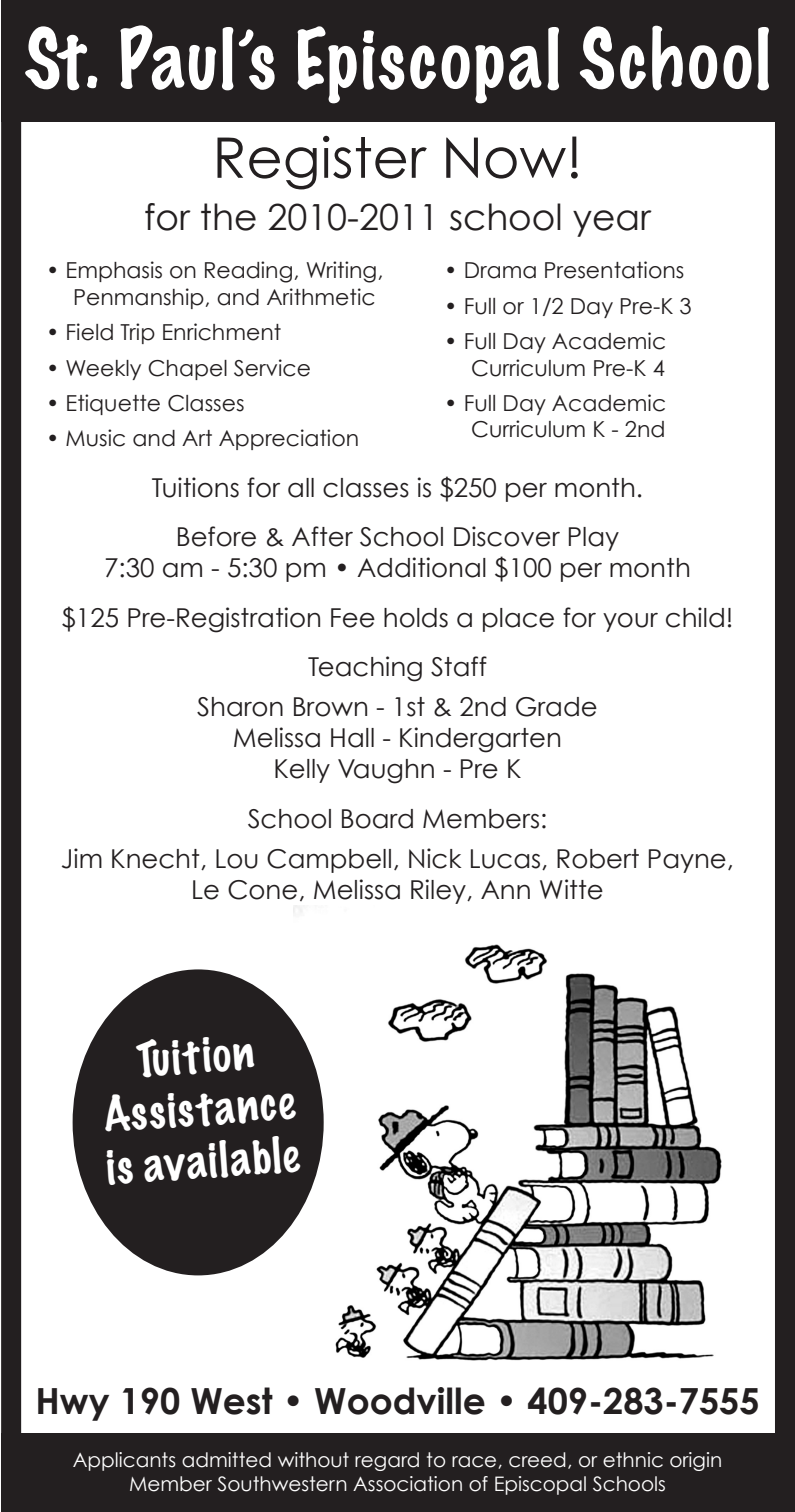
<style>
.page{position:relative;width:795px;height:1512px;background:#fff}
.page>*{position:absolute;margin:0;border:0;box-sizing:border-box;transform-origin:0 0}
.t1{font:100 74px "Marker Felt";letter-spacing:.04em;color:#fff}
.t2{font:56px "Century Gothic";color:#231f20}
.t3{font:100 44px/52.8px "Marker Felt";color:#fff;text-align:center}
.t4{font:700 36px "Century Gothic";color:#231f20}
.t5{font:36px "Century Gothic";color:#231f20}
.t6{font:26px/31.2px "Century Gothic";color:#231f20;text-align:center}
.t7{font:22px/26.4px "Century Gothic";color:#231f20;text-align:right}
.t8{font:20px "Century Gothic";color:#fff}
</style>
<div class="page">
<img style="left:293px;top:905px;width:429px;height:456px">
<div style="left:1px;top:1434px;width:793px;height:78px;background:#231f20"></div>
<div style="left:1px;top:0;width:793px;height:121px;background:#231f20"></div>
<div style="left:1px;top:0;width:793px;height:1512px;border:20px solid #231f20"></div>
<div style="left:73px;top:969px;width:250px;height:306px;background:#231f20;border-radius:50%"></div>
<p class="t1" style="left:24px;top:23px;width:747px">St. Paul’s Episcopal School</p>
<p class="t2" style="left:212px;top:123px;width:371px">Register Now!</p>
<p class="t5" style="left:144px;top:195px;width:508px">for the 2010-2011 school year</p>
<p class="t7" style="left:73px;top:257px;width:312px;text-align:left;text-indent:-27px">• Emphasis on Reading, Writing,<br>Penmanship, and Arithmetic</p>
<p class="t7" style="left:46px;top:319px;width:236px">• Field Trip Enrichment</p>
<p class="t7" style="left:46px;top:354px;width:266px">• Weekly Chapel Service</p>
<p class="t7" style="left:46px;top:390px;width:200px">• Etiquette Classes</p>
<p class="t7" style="left:46px;top:425px;width:314px">• Music and Art Appreciation</p>
<p class="t7" style="left:444px;top:257px;width:241px">• Drama Presentations</p>
<p class="t7" style="left:444px;top:292px;width:249px">• Full or 1/2 Day Pre-K 3</p>
<p class="t7" style="left:444px;top:328px;width:223px">• Full Day Academic<br>Curriculum Pre-K 4</p>
<p class="t7" style="left:444px;top:390px;width:223px">• Full Day Academic<br>Curriculum K - 2nd</p>
<p class="t6" style="left:152px;top:472px;width:492px">Tuitions for all classes is $250 per month.</p>
<p class="t6" style="left:104px;top:521px;width:588px">Before &amp; After School Discover Play<br>7:30 am - 5:30 pm • Additional $100 per month</p>
<p class="t6" style="left:61px;top:601px;width:673px">$125 Pre-Registration Fee holds a place for your child!</p>
<p class="t6" style="left:308px;top:650px;width:180px">Teaching Staff</p>
<p class="t6" style="left:197px;top:691px;width:402px">Sharon Brown - 1st &amp; 2nd Grade</p>
<p class="t6" style="left:233px;top:722px;width:330px">Melissa Hall - Kindergarten</p>
<p class="t6" style="left:273px;top:753px;width:249px">Kelly Vaughn - Pre K</p>
<p class="t6" style="left:247px;top:802px;width:301px">School Board Members:</p>
<p class="t6" style="left:61px;top:842px;width:674px">Jim Knecht, Lou Campbell, Nick Lucas, Robert Payne,<br>Le Cone, Melissa Riley, Ann Witte</p>
<p class="t3" style="left:97px;top:1038px;width:195px;rotate:-4deg">Tuition<br>Assistance is available</p>
<p class="t4" style="left:35px;top:1378px;width:725px">Hwy 190 West • Woodville • 409-283-7555</p>
<p class="t8" style="left:73px;top:1448px;width:651px">Applicants admitted without regard to race, creed, or ethnic origin</p>
<p class="t8" style="left:129px;top:1472px;width:538px">Member Southwestern Association of Episcopal Schools</p>
</div>
